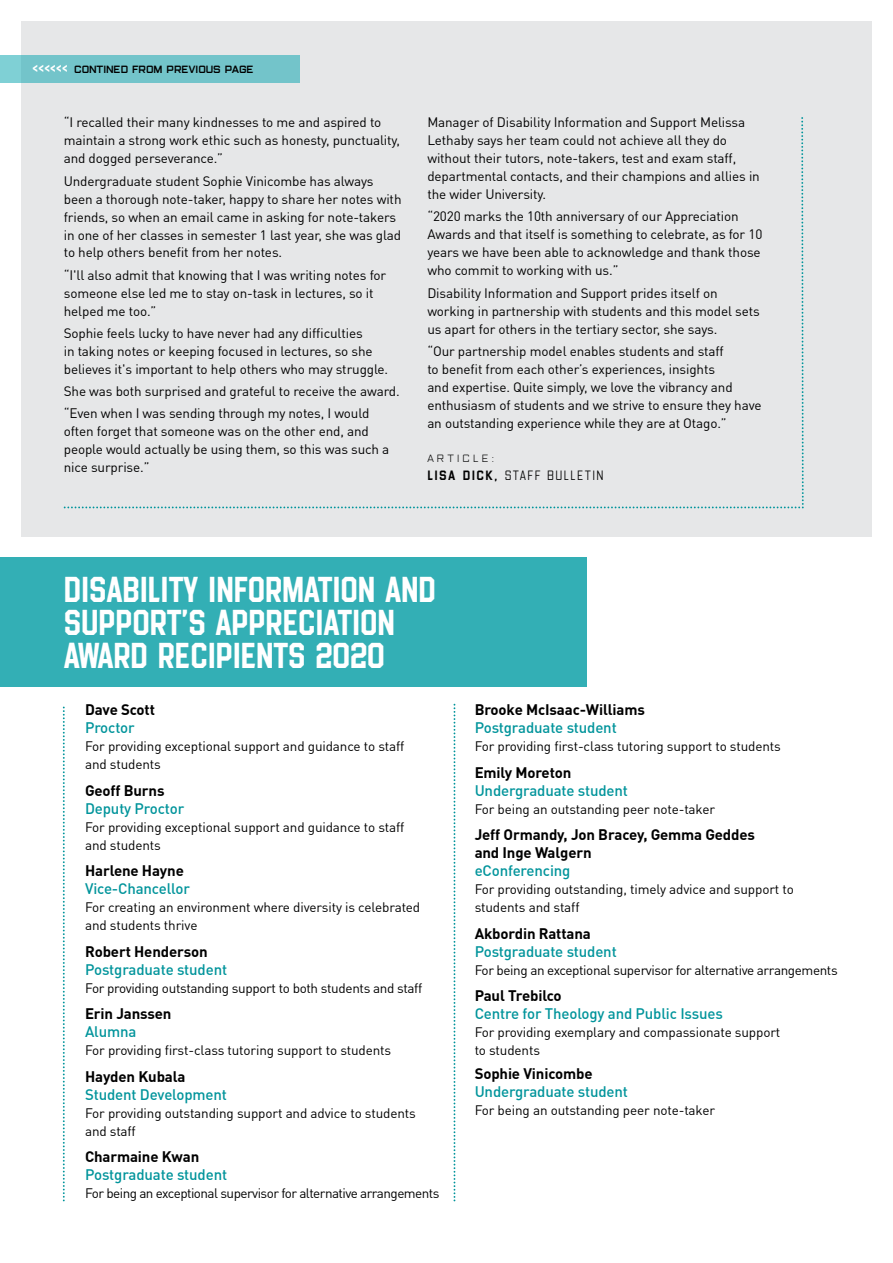
<style>
.page{position:relative;width:893px;height:1263px;background:#fff}
.page>*{position:absolute;margin:0;border:0;box-sizing:border-box;transform-origin:0 0}
.t1{font:500 36px/33px "Evanston Tavern 1846";letter-spacing:-.025em;color:#fff}
.t2{font:500 15px "DIN Pro";letter-spacing:-.01em;color:#00949b}
.t3{font:700 15px/18px "DIN Pro";letter-spacing:-.01em;color:#000}
.t4{font:13.5px/18px "DIN Pro";letter-spacing:-.01em;color:#000}
.t5{font:13.5px "DIN Pro";letter-spacing:-.04em;color:#000}
.t6{font:13.5px "DIN Pro";letter-spacing:-.03em;color:#000}
.t7{font:300 13.5px "Evanston Tavern 1858";letter-spacing:.1em;color:#000}
.t8{font:500 10.5px "Evanston Tavern 1919";letter-spacing:-.01em;color:#000}
.t9{font:300 10.5px "Evanston Tavern 1919";letter-spacing:.3em;color:#000}
.s1{font-size:16.5px;color:#fff}
.s2{font-weight:500}
</style>
<div class="page">
<div style="left:21px;top:21px;width:851px;height:516px;background:#e6e7e8"></div>
<div style="left:0;top:56px;width:21px;height:27px;background:#7fd0d5"></div>
<div style="left:21px;top:56px;width:279px;height:27px;background:#73c4ca"></div>
<svg style="left:64px;top:117px;width:740px;height:391px"></svg>
<div style="left:0;top:557px;width:587px;height:130px;background:#33afb5"></div>
<svg style="left:63px;top:707px;width:2px;height:494px"></svg>
<svg style="left:454px;top:704px;width:1px;height:497px"></svg>
<p class="t8" style="left:32px;top:62px;width:223px"><span class="s1">&lt;&lt;&lt;&lt;&lt;&lt;</span> CONTINED FROM PREVIOUS PAGE</p>
<p class="t4" style="left:64px;top:113px;width:338px">“I recalled their many kindnesses to me and aspired to maintain a strong work ethic such as honesty, punctuality, and dogged perseverance.”</p>
<p class="t4" style="left:64px;top:171px;width:339px">Undergraduate student Sophie Vinicombe has always been a thorough note-taker, happy to share her notes with friends, so when an email came in asking for note-takers in one of her classes in semester 1 last year, she was glad to help others benefit from her notes.</p>
<p class="t4" style="left:64px;top:265px;width:324px">“I'll also admit that knowing that I was writing notes for someone else led me to stay on-task in lectures, so it helped me too.”</p>
<p class="t4" style="left:64px;top:324px;width:326px">Sophie feels lucky to have never had any difficulties<br>in taking notes or keeping focused in lectures, so she believes it's important to help others who may struggle.</p>
<p class="t4" style="left:64px;top:380px;width:337px;line-height:22.2px">She was both surprised and grateful to receive the award. “Even when I was sending through my notes, I would</p>
<p class="t4" style="left:64px;top:422px;width:327px">often forget that someone was on the other end, and people would actually be using them, so this was such a nice surprise.”</p>
<p class="t4" style="left:427px;top:113px;width:334px">Manager of Disability Information and Support Melissa Lethaby says her team could not achieve all they do without their tutors, note-takers, test and exam staff, departmental contacts, and their champions and allies in the wider University.</p>
<p class="t4" style="left:427px;top:207px;width:336px">“2020 marks the 10th anniversary of our Appreciation Awards and that itself is something to celebrate, as for 10 years we have been able to acknowledge and thank those who commit to working with us.”</p>
<p class="t4" style="left:427px;top:283px;width:334px">Disability Information and Support prides itself on working in partnership with students and this model sets us apart for others in the tertiary sector, she says.</p>
<p class="t4" style="left:427px;top:341px;width:336px">“Our partnership model enables students and staff<br>to benefit from each other’s experiences, insights<br>and expertise. Quite simply, we love the vibrancy and enthusiasm of students and we strive to ensure they have an outstanding experience while they are at Otago.”</p>
<p class="t9" style="left:427px;top:452px;width:68px">ARTICLE:</p>
<p class="t7" style="left:427px;top:467px;width:178px"><span class="s2">LISA DICK,</span> STAFF BULLETIN</p>
<h1 class="t1" style="left:64px;top:574px;width:374px">DISABILITY INFORMATION AND<br>SUPPORT’S APPRECIATION<br>AWARD RECIPIENTS 2020</h1>
<p class="t3" style="left:85px;top:700px;width:71px">Dave Scott</p>
<p class="t2" style="left:85px;top:718px;width:51px">Proctor</p>
<p class="t4" style="left:85px;top:737px;width:321px">For providing exceptional support and guidance to staff and students</p>
<p class="t3" style="left:85px;top:781px;width:81px">Geoff Burns</p>
<p class="t2" style="left:85px;top:798px;width:101px">Deputy Proctor</p>
<p class="t4" style="left:85px;top:817px;width:321px">For providing exceptional support and guidance to staff and students</p>
<p class="t3" style="left:85px;top:861px;width:100px">Harlene Hayne</p>
<p class="t2" style="left:85px;top:879px;width:106px">Vice-Chancellor</p>
<p class="t4" style="left:85px;top:898px;width:337px">For creating an environment where diversity is celebrated and students thrive</p>
<p class="t3" style="left:85px;top:942px;width:124px">Robert Henderson</p>
<p class="t2" style="left:85px;top:959px;width:144px">Postgraduate student</p>
<p class="t4" style="left:85px;top:978px;width:339px">For providing outstanding support to both students and staff</p>
<p class="t3" style="left:85px;top:1004px;width:88px">Erin Janssen</p>
<p class="t2" style="left:85px;top:1022px;width:53px">Alumna</p>
<p class="t4" style="left:85px;top:1041px;width:308px">For providing first-class tutoring support to students</p>
<p class="t3" style="left:85px;top:1067px;width:102px">Hayden Kubala</p>
<p class="t2" style="left:85px;top:1084px;width:143px">Student Development</p>
<p class="t4" style="left:85px;top:1103px;width:332px">For providing outstanding support and advice to students and staff</p>
<p class="t3" style="left:85px;top:1147px;width:116px">Charmaine Kwan</p>
<p class="t2" style="left:85px;top:1165px;width:144px">Postgraduate student</p>
<p class="t5" style="left:85px;top:1184px;width:356px">For being an exceptional supervisor for alternative arrangements</p>
<p class="t3" style="left:475px;top:700px;width:172px">Brooke McIsaac-Williams</p>
<p class="t2" style="left:475px;top:718px;width:144px">Postgraduate student</p>
<p class="t4" style="left:475px;top:737px;width:308px">For providing first-class tutoring support to students</p>
<p class="t3" style="left:475px;top:763px;width:98px">Emily Moreton</p>
<p class="t2" style="left:475px;top:780px;width:155px">Undergraduate student</p>
<p class="t4" style="left:475px;top:799px;width:242px">For being an outstanding peer note-taker</p>
<p class="t3" style="left:475px;top:825px;width:282px">Jeff Ormandy, Jon Bracey, Gemma Geddes and Inge Walgern</p>
<p class="t2" style="left:475px;top:861px;width:97px">eConferencing</p>
<p class="t4" style="left:475px;top:880px;width:321px">For providing outstanding, timely advice and support to students and staff</p>
<p class="t3" style="left:475px;top:924px;width:118px">Akbordin Rattana</p>
<p class="t2" style="left:475px;top:941px;width:144px">Postgraduate student</p>
<p class="t6" style="left:475px;top:961px;width:365px">For being an exceptional supervisor for alternative arrangements</p>
<p class="t3" style="left:475px;top:986px;width:89px">Paul Trebilco</p>
<p class="t2" style="left:475px;top:1004px;width:250px">Centre for Theology and Public Issues</p>
<p class="t4" style="left:475px;top:1023px;width:307px">For providing exemplary and compassionate support to students</p>
<p class="t3" style="left:475px;top:1064px;width:119px">Sophie Vinicombe</p>
<p class="t2" style="left:475px;top:1081px;width:155px">Undergraduate student</p>
<p class="t4" style="left:475px;top:1100px;width:242px">For being an outstanding peer note-taker</p>
</div>
